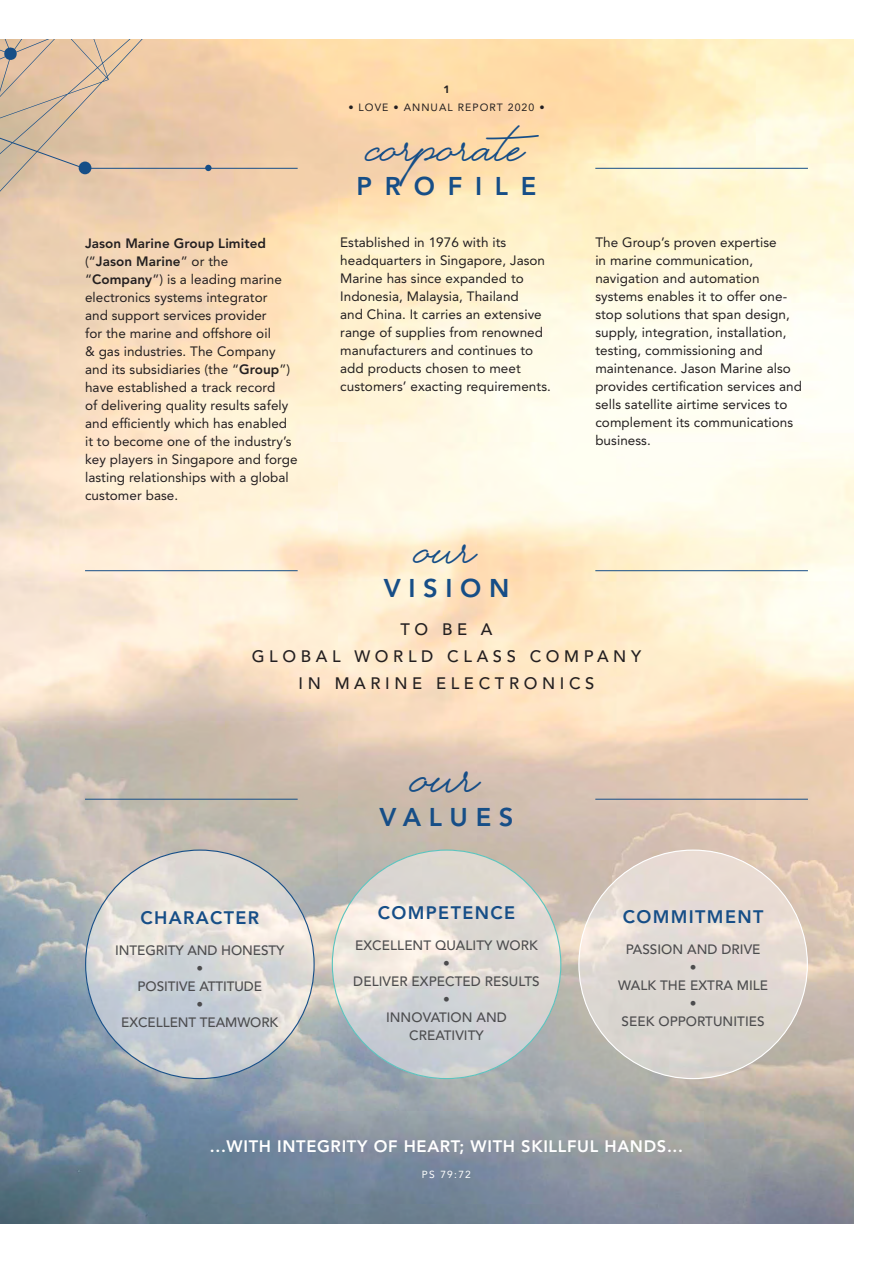
<style>
.page{position:relative;width:893px;height:1263px;background:#fff}
.page>*{position:absolute;margin:0;border:0;box-sizing:border-box;transform-origin:0 0}
.t1{font:700 45px "Eternate";color:#164e87}
.t2{font:700 40.5px "Eternate";color:#164e87}
.t3{font:800 25.5px "Avenir LT Std";letter-spacing:.3em;color:#164e87}
.t4{font:800 25.5px "Avenir LT Std";letter-spacing:.5em;color:#164e87}
.t5{font:800 18px "Avenir LT Std";letter-spacing:.075em;color:#164e87}
.t6{font:500 16.5px/27px "Avenir LT Std";letter-spacing:.28em;color:#231f20;text-align:center}
.t7{font:800 16.5px "Avenir LT Std";letter-spacing:.04em;color:#fff}
.t8{font:13.5px/18px "Avenir LT Std";letter-spacing:.005em;color:#231f20}
.t9{font:500 13.5px/18px "Avenir LT Std";letter-spacing:.005em;color:#4c4c4e;text-align:center}
.t10{font:10.5px "Avenir LT Std";letter-spacing:.1em;color:#231f20}
.t11{font:900 10.5px "Avenir LT Std";color:#231f20}
.t12{font:10.2px "Avenir LT Std";color:#fff}
.s1{font-weight:800}
</style>
<div class="page">
<img style="left:0;top:39px;width:854px;height:1185px">
<svg style="left:0;top:39px;width:200px;height:208px;background:#e5c6a7"></svg>
<img style="left:86px;top:850px;width:228px;height:228px;border-radius:50%">
<img style="left:332px;top:850px;width:229px;height:228px;border-radius:50%">
<img style="left:579px;top:850px;width:228px;height:228px;border-radius:50%">
<img style="left:190px;top:1111px;width:513px;height:93px">
<hr style="left:85px;top:570px;width:213px;height:1px;background:#164e87">
<hr style="left:85px;top:799px;width:213px;height:1px;background:#164e87">
<hr style="left:595px;top:570px;width:213px;height:1px;background:#164e87">
<hr style="left:595px;top:799px;width:213px;height:1px;background:#164e87">
<div style="left:79px;top:162px;width:12px;height:12px;background:#164e87;border-radius:50%"></div>
<div style="left:205px;top:165px;width:7px;height:6px;background:#164e87;border-radius:50%"></div>
<hr style="left:85px;top:168px;width:213px;height:1px;background:#164e87">
<hr style="left:595px;top:168px;width:213px;height:1px;background:#164e87">
<svg style="left:0;top:127px;width:86px;height:43px;background:#ccb79f"></svg>
<p class="t11" style="left:443px;top:84px;width:8px">1</p>
<p class="t10" style="left:348px;top:102px;width:198px">• LOVE • ANNUAL REPORT 2020 •</p>
<h2 class="t2" style="left:368px;top:123px;width:183px">Corporate</h2>
<h3 class="t4" style="left:356px;top:174px;width:181px">PROFILE</h3>
<p class="t8" style="left:85px;top:235px;width:214px"><span class="s1">Jason Marine Group Limited </span>(“<span class="s1">Jason Marine</span>” or the “<span class="s1">Company</span>”) is a leading marine electronics systems integrator<br>and support services provider<br>for the marine and offshore oil<br>&amp; gas industries. The Company and its subsidiaries (the “<span class="s1">Group</span>”) have established a track record<br>of delivering quality results safely and efficiently which has enabled it to become one of the industry’s key players in Singapore and forge lasting relationships with a global customer base.</p>
<p class="t8" style="left:340px;top:235px;width:212px">Established in 1976 with its headquarters in Singapore, Jason<br>Marine has since expanded to<br>Indonesia, Malaysia, Thailand<br>and China. It carries an extensive range of supplies from renowned manufacturers and continues to add products chosen to meet customers’ exacting requirements.</p>
<p class="t8" style="left:595px;top:234px;width:208px">The Group’s proven expertise<br>in marine communication, navigation and automation systems enables it to offer one&shy;stop solutions that span design, supply, integration, installation, testing, commissioning and maintenance. Jason Marine also provides certification services and sells satellite airtime services to complement its communications business.</p>
<h2 class="t2" style="left:417px;top:526px;width:61px">our</h2>
<h3 class="t3" style="left:384px;top:576px;width:127px">VISION</h3>
<p class="t6" style="left:252px;top:617px;width:391px">TO BE A<br>GLOBAL WORLD CLASS COMPANY<br>IN MARINE ELECTRONICS</p>
<h3 class="t5" style="left:140px;top:909px;width:120px">CHARACTER</h3>
<p class="t9" style="left:115px;top:942px;width:171px">INTEGRITY AND HONESTY •<br>POSITIVE ATTITUDE<br>•<br>EXCELLENT TEAMWORK</p>
<h1 class="t1" style="left:413px;top:750px;width:68px">our</h1>
<h3 class="t3" style="left:379px;top:804px;width:136px">VALUES</h3>
<h3 class="t5" style="left:378px;top:904px;width:139px">COMPETENCE</h3>
<p class="t9" style="left:353px;top:937px;width:188px">EXCELLENT QUALITY WORK •<br>DELIVER EXPECTED RESULTS •<br>INNOVATION AND<br>CREATIVITY</p>
<h3 class="t5" style="left:623px;top:908px;width:142px">COMMITMENT</h3>
<p class="t9" style="left:618px;top:941px;width:152px">PASSION AND DRIVE<br>•<br>WALK THE EXTRA MILE •<br>SEEK OPPORTUNITIES</p>
<p class="t7" style="left:210px;top:1138px;width:475px">...WITH INTEGRITY OF HEART; WITH SKILLFUL HANDS...</p>
<p class="t12" style="left:422px;top:1169px;width:51px">PS 79:72</p>
</div>
